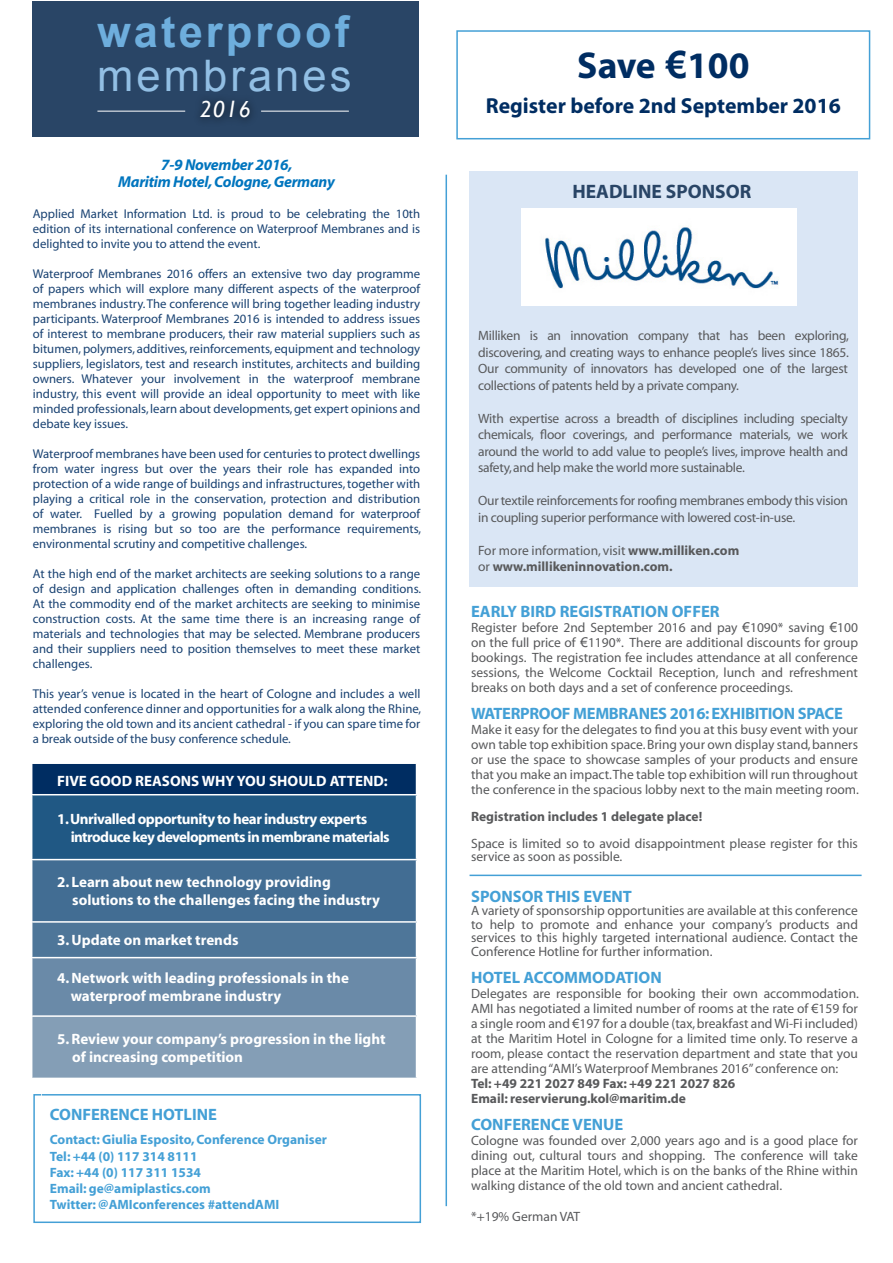
<style>
.page{position:relative;width:893px;height:1263px;background:#fff}
.page>*{position:absolute;margin:0;border:0;box-sizing:border-box;transform-origin:0 0}
.t1{font:700 43.5px "Arial";letter-spacing:.07em;color:#6eaedd}
.t2{font:43.5px "Arial";letter-spacing:.07em;color:#92bfe4}
.t3{font:700 37.5px "Myriad";color:#002d62}
.t4{font:italic 23.25px "Gill Sans";color:#fff}
.t5{font:700 21.75px "Myriad";color:#002d62}
.t6{font:700 19.5px "Myriad";color:#294566}
.t7{font:700 16.5px "Myriad";color:#44a0d6}
.t8{font:700 16.5px "Myriad";letter-spacing:-.02em;color:#44a0d6}
.t9{font:italic 700 15.75px/16.5px "Myriad";letter-spacing:-.02em;color:#0075be;text-align:center}
.t10{font:700 15px/18px "Myriad";color:#fff}
.t11{font:700 15px/18px "Myriad";letter-spacing:-.04em;color:#fff}
.t12{font:13.5px/15px "Myriad";letter-spacing:-.005em;color:#58595b;text-align:justify}
.t13{font:700 13.5px/15px "Myriad";color:#58595b}
.t14{font:700 13.5px/16.2px "Myriad";color:#44a0d6}
.t15{font:12.75px/15px "Myriad";color:#194272;text-align:justify}
.s1{font-family:"Arial"}
.s2{font-weight:400}
.s3{font-family:"Arial";font-size:12.75px}
</style>
<div class="page">
<svg style="left:33px;top:1094px;width:389px;height:129px"></svg>
<div style="left:456px;top:30px;width:414px;height:109px;border:2px solid #44a0d6"></div>
<div style="left:469px;top:171px;width:388px;height:416px;background:#dae6f5"></div>
<div style="left:32px;top:763px;width:384px;height:32px;background:#002d62"></div>
<div style="left:32px;top:795px;width:384px;height:65px;background:#205884"></div>
<div style="left:32px;top:860px;width:384px;height:62px;background:#426d93"></div>
<div style="left:32px;top:922px;width:384px;height:36px;background:#4e7699"></div>
<div style="left:32px;top:958px;width:384px;height:58px;background:#6a8aa8"></div>
<div style="left:32px;top:1016px;width:384px;height:62px;background:#849eb6"></div>
<hr style="left:31px;top:859px;width:386px;height:1px;background:#fff">
<hr style="left:31px;top:921px;width:386px;height:2px;background:#fff">
<hr style="left:31px;top:957px;width:386px;height:1px;background:#fff">
<hr style="left:31px;top:762px;width:386px;height:2px;background:#fff">
<hr style="left:31px;top:794px;width:386px;height:1px;background:#fff">
<hr style="left:31px;top:1015px;width:386px;height:2px;background:#fff">
<hr style="left:446px;top:175px;width:1px;height:1031px;background:#44a0d6">
<hr style="left:470px;top:875px;width:392px;height:1px;background:#44a0d6">
<div style="left:32px;top:1px;width:386px;height:135px;background:#294566"></div>
<div style="left:192px;top:93px;width:66px;height:34px;background:#000;opacity:.75"></div>
<hr style="left:261px;top:111px;width:88px;height:1px;background:#fff">
<hr style="left:97px;top:111px;width:88px;height:1px;background:#fff">
<img style="left:521px;top:208px;width:275px;height:97px">
<h1 class="t1" style="left:97px;top:7px;width:254px">waterproof</h1>
<h1 class="t2" style="left:97px;top:51px;width:256px">membranes</h1>
<h3 class="t4" style="left:200px;top:96px;width:53px">2016</h3>
<p class="t9" style="left:118px;top:157px;width:218px">7-9 November 2016,<br>Maritim Hotel, Cologne, Germany</p>
<p class="t15" style="left:33px;top:207px;width:389px">Applied Market Information Ltd. is proud to be celebrating the 10th edition of its international conference on Waterproof Membranes and is delighted to invite you to attend the event.</p>
<p class="t15" style="left:33px;top:267px;width:389px">Waterproof Membranes 2016 offers an extensive two day programme of papers which will explore many different aspects of the waterproof membranes industry. The conference will bring together leading industry participants. Waterproof Membranes 2016 is intended to address issues of interest to membrane producers, their raw material suppliers such as bitumen, polymers, additives, reinforcements, equipment and technology suppliers, legislators, test and research institutes, architects and building owners. Whatever your involvement in the waterproof membrane industry, this event will provide an ideal opportunity to meet with like minded professionals, learn about developments, get expert opinions and debate key issues.</p>
<p class="t15" style="left:33px;top:447px;width:390px">Waterproof membranes have been used for centuries to protect dwellings from water ingress but over the years their role has expanded into protection of a wide range of buildings and infrastructures, together with playing a critical role in the conservation, protection and distribution of water. Fuelled by a growing population demand for waterproof membranes is rising but so too are the performance requirements, environmental scrutiny and competitive challenges.</p>
<p class="t15" style="left:33px;top:567px;width:390px">At the high end of the market architects are seeking solutions to a range of design and application challenges often in demanding conditions.<br>At the commodity end of the market architects are seeking to minimise construction costs. At the same time there is an increasing range of materials and technologies that may be selected. Membrane producers and their suppliers need to position themselves to meet these market challenges.</p>
<p class="t15" style="left:33px;top:687px;width:390px">This year’s venue is located in the heart of Cologne and includes a well attended conference dinner and opportunities for a walk along the Rhine, exploring the old town and its ancient cathedral - if you can spare time for a break outside of the busy conference schedule.</p>
<p class="t10" style="left:57px;top:773px;width:332px">FIVE GOOD REASONS WHY YOU SHOULD ATTEND:</p>
<p class="t11" style="left:71px;top:810px;width:320px;text-indent:-14px">1. Unrivalled opportunity to hear industry experts introduce key developments in membrane materials</p>
<p class="t10" style="left:72px;top:874px;width:309px;text-indent:-15px">2. Learn about new technology providing solutions to the challenges facing the industry</p>
<p class="t10" style="left:57px;top:932px;width:183px">3. Update on market trends</p>
<p class="t10" style="left:71px;top:970px;width:280px;text-indent:-14px">4. Network with leading professionals in the waterproof membrane industry</p>
<p class="t10" style="left:72px;top:1030px;width:315px;text-indent:-15px">5. Review your company’s progression in the light of increasing competition</p>
<p class="t7" style="left:50px;top:1106px;width:169px">CONFERENCE HOTLINE</p>
<p class="t14" style="left:50px;top:1132px;width:279px">Contact: Giulia Esposito, Conference Organiser<br>Tel: +44 (0) 117 314 8111<br>Fax: +44 (0) 117 311 1534<br>Email: ge@amiplastics.com<br>Twitter: @AMIconferences #attendAMI</p>
<h2 class="t3" style="left:577px;top:46px;width:174px">Save <span class="s1">€</span>100</h2>
<h3 class="t5" style="left:486px;top:95px;width:357px">Register before 2nd September 2016</h3>
<h3 class="t6" style="left:572px;top:181px;width:180px">HEADLINE SPONSOR</h3>
<p class="t12" style="left:478px;top:328px;width:372px;line-height:16.5px">Milliken is an innovation company that has been exploring, discovering, and creating ways to enhance people’s lives since 1865.<br>Our community of innovators has developed one of the largest collections of patents held by a private company.</p>
<p class="t12" style="left:478px;top:410px;width:371px;line-height:16.5px">With expertise across a breadth of disciplines including specialty chemicals, floor coverings, and performance materials, we work around the world to add value to people’s lives, improve health and safety, and help make the world more sustainable.</p>
<p class="t12" style="left:478px;top:493px;width:371px;line-height:16.5px">Our textile reinforcements for roofing membranes embody this vision in coupling superior performance with lowered cost-in-use.</p>
<p class="t13" style="left:478px;top:542px;width:263px;line-height:16.5px"><span class="s2">For more information, visit</span> www.milliken.com <span class="s2">or</span> www.millikeninnovation.com.</p>
<p class="t7" style="left:471px;top:603px;width:250px">EARLY BIRD REGISTRATION OFFER</p>
<p class="t12" style="left:471px;top:620px;width:388px">Register before 2nd September 2016 and pay <span class="s1">€</span>1090* saving <span class="s1">€</span>100 on the full price of <span class="s1">€</span>1190*. There are additional discounts for group bookings. The registration fee includes attendance at all conference sessions, the Welcome Cocktail Reception, lunch and refreshment breaks on both days and a set of conference proceedings.</p>
<p class="t8" style="left:471px;top:705px;width:373px">WATERPROOF MEMBRANES 2016: EXHIBITION SPACE</p>
<p class="t12" style="left:471px;top:722px;width:389px">Make it easy for the delegates to find you at this busy event with your own table top exhibition space. Bring your own display stand, banners or use the space to showcase samples of your products and ensure that you make an impact. The table top exhibition will run throughout the conference in the spacious lobby next to the main meeting room.</p>
<p class="t13" style="left:471px;top:809px;width:233px">Registration includes 1 delegate place!</p>
<p class="t12" style="left:471px;top:837px;width:388px;line-height:13.5px">Space is limited so to avoid disappointment please register for this service as soon as possible.</p>
<p class="t7" style="left:471px;top:888px;width:162px">SPONSOR THIS EVENT</p>
<p class="t12" style="left:471px;top:905px;width:388px;line-height:13.5px">A variety of sponsorship opportunities are available at this conference to help to promote and enhance your company’s products and services to this highly targeted international audience. Contact the Conference Hotline for further information.</p>
<p class="t7" style="left:471px;top:969px;width:192px">HOTEL ACCOMMODATION</p>
<p class="t12" style="left:471px;top:986px;width:389px">Delegates are responsible for booking their own accommodation.<br>AMI has negotiated a limited number of rooms at the rate of <span class="s3">€</span>159 for a single room and <span class="s3">€</span>197 for a double (tax, breakfast and Wi-Fi included) at the Maritim Hotel in Cologne for a limited time only. To reserve a room, please contact the reservation department and state that you are attending “AMI’s Waterproof Membranes 2016” conference on:</p>
<p class="t13" style="left:471px;top:1076px;width:266px">Tel: +49 221 2027 849 Fax: +49 221 2027 826<br>Email: reservierung.kol@maritim.de</p>
<p class="t7" style="left:471px;top:1116px;width:154px">CONFERENCE VENUE</p>
<p class="t12" style="left:471px;top:1133px;width:388px">Cologne was founded over 2,000 years ago and is a good place for dining out, cultural tours and shopping. The conference will take place at the Maritim Hotel, which is on the banks of the Rhine within walking distance of the old town and ancient cathedral.</p>
<p class="t12" style="left:471px;top:1209px;width:111px">*+19% German VAT</p>
</div>
